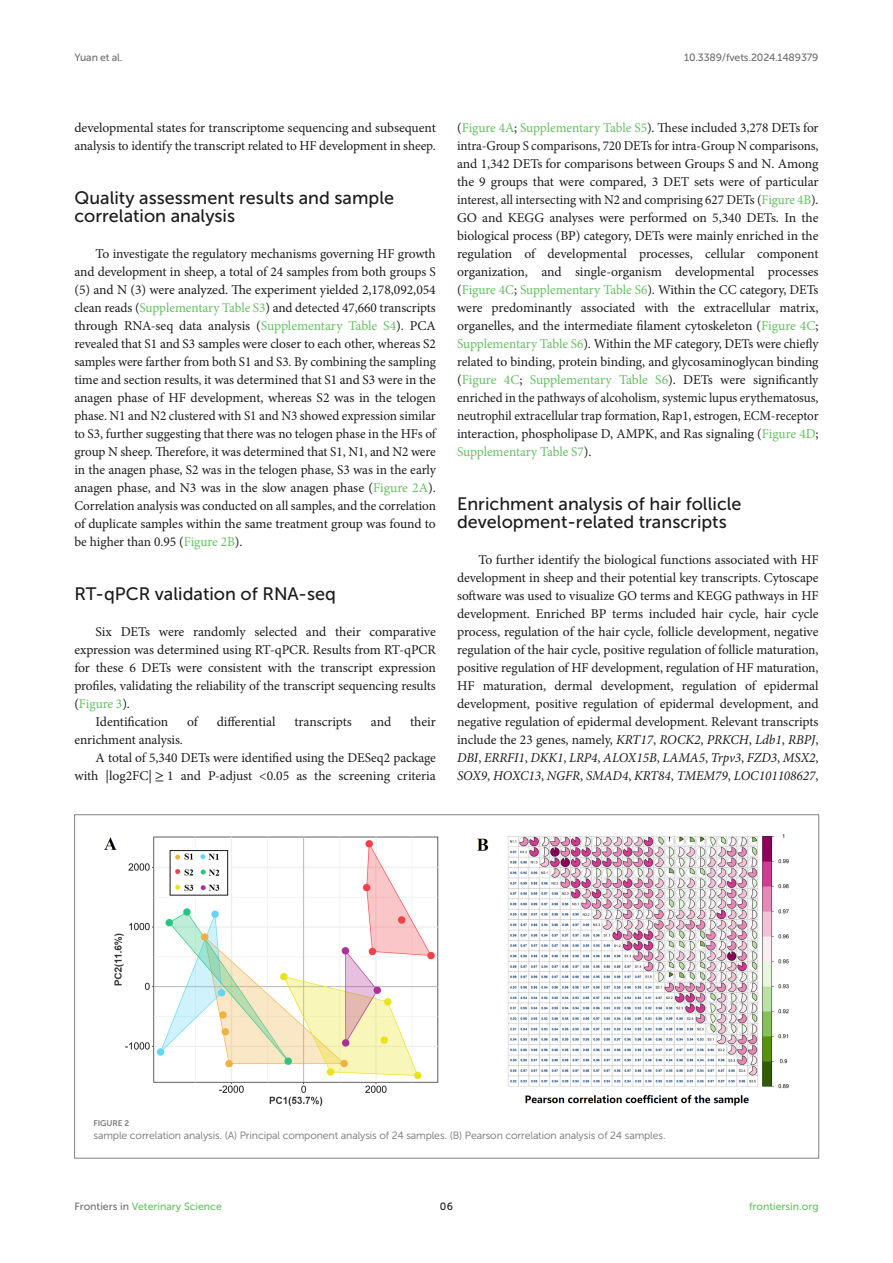
<style>
.page{position:relative;width:893px;height:1263px;background:#fff}
.page>*{position:absolute;margin:0;border:0;box-sizing:border-box;transform-origin:0 0}
.HEAD_2{font:18px/18px "Museo Sans 500";color:#1b1c1b}
.TEXT{font:13.5px/18px "Minion Pro";letter-spacing:-.005em;color:#1b1c1b;text-align:justify}
.FIG_LEG{font:10.5px "Museo Sans 300";letter-spacing:-.01em;color:#706f70}
.t1{font:10.5px "Museo Sans 500";color:#65c161}
.t2{font:10.5px "Museo Sans 500";letter-spacing:-.015em;color:#706f70}
.t3{font:10.5px "Museo Sans 500";color:#1b1c1b}
.FIG_HD{font:8.25px "Museo Sans 700";letter-spacing:-.01em;color:#7e7f7f}
.s1{color:#65c161}
.s2{font-family:"STIX General"}
.s3{font-style:italic}
.s4{color:#706f70}
</style>
<div class="page">
<img style="left:104px;top:834px;width:685px;height:273px">
<p class="t2" style="left:74px;top:51px;width:50px">Yuan et al.</p>
<p class="t2" style="left:684px;top:51px;width:136px">10.3389/fvets.2024.1489379</p>
<p class="TEXT" style="left:74px;top:119px;width:363px">developmental states for transcriptome sequencing and subsequent analysis to identify the transcript related to HF development in sheep.</p>
<p class="HEAD_2" style="left:74px;top:189px;width:321px">Quality assessment results and sample correlation analysis</p>
<p class="TEXT" style="left:74px;top:245px;width:363px;text-indent:21px">To investigate the regulatory mechanisms governing HF growth and development in sheep, a total of 24 samples from both groups S (5) and N (3) were analyzed. The experiment yielded 2,178,092,054 clean reads (<span class="s1">Supplementary Table S3</span>) and detected 47,660 transcripts through RNA-seq data analysis (<span class="s1">Supplementary Table S4</span>). PCA revealed that S1 and S3 samples were closer to each other, whereas S2 samples were farther from both S1 and S3. By combining the sampling time and section results, it was determined that S1 and S3 were in the anagen phase of HF development, whereas S2 was in the telogen phase. N1 and N2 clustered with S1 and N3 showed expression similar to S3, further suggesting that there was no telogen phase in the HFs of group N sheep. Therefore, it was determined that S1, N1, and N2 were in the anagen phase, S2 was in the telogen phase, S3 was in the early anagen phase, and N3 was in the slow anagen phase (<span class="s1">Figure 2A</span>).<br>Correlation analysis was conducted on all samples, and the correlation of duplicate samples within the same treatment group was found to be higher than 0.95 (<span class="s1">Figure 2B</span>).</p>
<p class="HEAD_2" style="left:74px;top:585px;width:263px">RT-qPCR validation of RNA-seq</p>
<p class="TEXT" style="left:74px;top:623px;width:363px;text-indent:21px">Six DETs were randomly selected and their comparative expression was determined using RT-qPCR. Results from RT-qPCR for these 6 DETs were consistent with the transcript expression profiles, validating the reliability of the transcript sequencing results (<span class="s1">Figure 3</span>).</p>
<p class="TEXT" style="left:96px;top:713px;width:74px">Identification</p>
<p class="TEXT" style="left:187px;top:713px;width:12px">of</p>
<p class="TEXT" style="left:217px;top:713px;width:60px">differential</p>
<p class="TEXT" style="left:294px;top:713px;width:59px">transcripts</p>
<p class="TEXT" style="left:371px;top:713px;width:22px">and</p>
<p class="TEXT" style="left:410px;top:713px;width:27px">their</p>
<p class="TEXT" style="left:74px;top:731px;width:110px">enrichment analysis.</p>
<p class="TEXT" style="left:74px;top:749px;width:363px;text-align:right">A total of 5,340 DETs were identified using the DESeq2 package with |log2FC| <span class="s2">≥</span> 1 and P-adjust &lt;0.05 as the screening criteria</p>
<p class="TEXT" style="left:457px;top:119px;width:363px">(<span class="s1">Figure 4A</span>; <span class="s1">Supplementary Table S5</span>). These included 3,278 DETs for intra-Group S comparisons, 720 DETs for intra-Group N comparisons, and 1,342 DETs for comparisons between Groups S and N. Among the 9 groups that were compared, 3 DET sets were of particular interest, all intersecting with N2 and comprising 627 DETs (<span class="s1">Figure 4B</span>).<br>GO and KEGG analyses were performed on 5,340 DETs. In the biological process (BP) category, DETs were mainly enriched in the regulation of developmental processes, cellular component organization, and single-organism developmental processes (<span class="s1">Figure 4C</span>; <span class="s1">Supplementary Table S6</span>). Within the CC category, DETs were predominantly associated with the extracellular matrix, organelles, and the intermediate filament cytoskeleton (<span class="s1">Figure 4C</span>; <span class="s1">Supplementary Table S6</span>). Within the MF category, DETs were chiefly related to binding, protein binding, and glycosaminoglycan binding (<span class="s1">Figure 4C</span>; <span class="s1">Supplementary Table S6</span>). DETs were significantly enriched in the pathways of alcoholism, systemic lupus erythematosus, neutrophil extracellular trap formation, Rap1, estrogen, ECM-receptor interaction, phospholipase D, AMPK, and Ras signaling (<span class="s1">Figure 4D</span>; <span class="s1">Supplementary Table S7</span>).</p>
<p class="HEAD_2" style="left:457px;top:495px;width:286px">Enrichment analysis of hair follicle development-related transcripts</p>
<p class="TEXT" style="left:457px;top:551px;width:363px;text-indent:21px">To further identify the biological functions associated with HF development in sheep and their potential key transcripts. Cytoscape software was used to visualize GO terms and KEGG pathways in HF development. Enriched BP terms included hair cycle, hair cycle process, regulation of the hair cycle, follicle development, negative regulation of the hair cycle, positive regulation of follicle maturation, positive regulation of HF development, regulation of HF maturation, HF maturation, dermal development, regulation of epidermal development, positive regulation of epidermal development, and negative regulation of epidermal development. Relevant transcripts include the 23 genes, namely, <span class="s3">KRT17</span>, <span class="s3">ROCK2</span>, <span class="s3">PRKCH</span>, <span class="s3">Ldb1</span>, <span class="s3">RBPJ</span>, <span class="s3">DBI</span>, <span class="s3">ERRFI1</span>, <span class="s3">DKK1</span>, <span class="s3">LRP4</span>, <span class="s3">ALOX15B</span>, <span class="s3">LAMA5</span>, <span class="s3">Trpv3</span>, <span class="s3">FZD3</span>, <span class="s3">MSX2</span>, <span class="s3">SOX9</span>, <span class="s3">HOXC13</span>, <span class="s3">NGFR</span>, <span class="s3">SMAD4</span>, <span class="s3">KRT84</span>, <span class="s3">TMEM79</span>, <span class="s3">LOC101108627</span>,</p>
<p class="FIG_HD" style="left:94px;top:1118px;width:37px">FIGURE 2</p>
<p class="FIG_LEG" style="left:94px;top:1130px;width:574px">sample correlation analysis. (A) Principal component analysis of 24 samples. (B) Pearson correlation analysis of 24 samples.</p>
<p class="t1" style="left:74px;top:1200px;width:149px"><span class="s4">Frontiers in</span> Veterinary Science</p>
<p class="t3" style="left:440px;top:1200px;width:15px">06</p>
<p class="t1" style="left:749px;top:1200px;width:71px">frontiersin.org</p>
</div>
